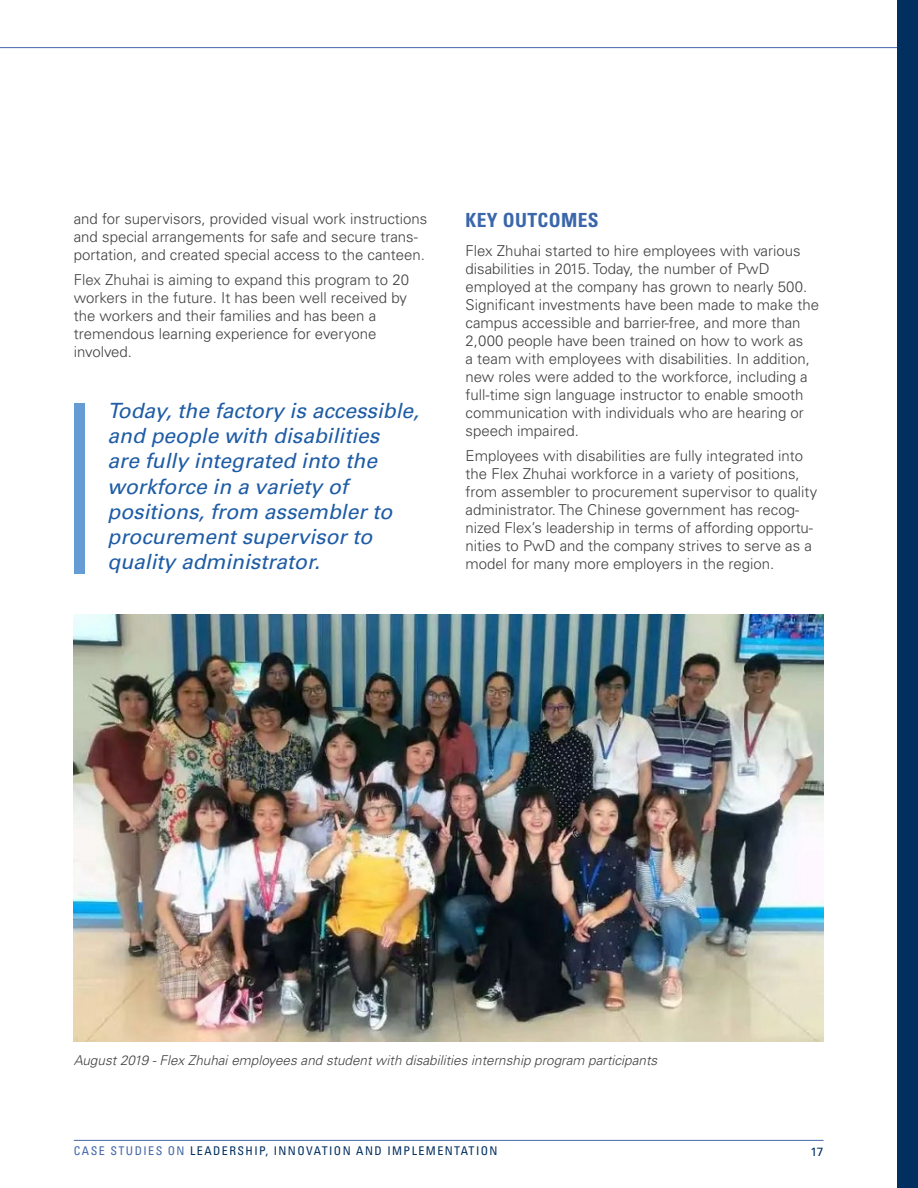
<style>
.page{position:relative;width:918px;height:1188px;background:#fff}
.page>*{position:absolute;margin:0;border:0;box-sizing:border-box;transform-origin:0 0}
.t1{font:italic 21px/25.2px "Univers LT Std";color:#1e5ca5}
.t2{font:700 condensed 19.5px "Univers LT Std";letter-spacing:.02em;color:#3b66ab}
.t3{font:300 15px/18px "Univers LT Std";color:#414042}
.t4{font:italic 300 13.5px "Univers LT Std";color:#414042}
.t5{font:condensed 12px "Univers LT Std";letter-spacing:.12em;color:#002f60}
.t6{font:12px "Univers LT Std";color:#002f60}
.s1{color:#4467a9}
</style>
<div class="page">
<hr style="left:74px;top:1140px;width:750px;height:1px;background:#4467a9">
<hr style="left:0;top:47px;width:897px;height:1px;background:#4467a9">
<div style="left:897px;top:0;width:21px;height:1188px;background:#002f60"></div>
<img style="left:74px;top:614px;width:749px;height:428px">
<div style="left:74px;top:403px;width:11px;height:170px;background:#659cd3"></div>
<p class="t3" style="left:74px;top:210px;width:355px">and for supervisors, provided visual work instructions and special arrangements for safe and secure trans&shy;portation, and created special access to the canteen.</p>
<p class="t3" style="left:74px;top:271px;width:337px">Flex Zhuhai is aiming to expand this program to 20 workers in the future. It has been well received by the workers and their families and has been a tremendous learning experience for everyone involved.</p>
<h1 class="t1" style="left:108px;top:398px;width:313px">Today, the factory is accessible, and people with disabilities<br>are fully integrated into the workforce in a variety of positions, from assembler to procurement supervisor to quality administrator.</h1>
<h2 class="t2" style="left:466px;top:208px;width:135px">KEY OUTCOMES</h2>
<p class="t3" style="left:466px;top:241px;width:355px">Flex Zhuhai started to hire employees with various disabilities in 2015. Today, the number of PwD employed at the company has grown to nearly 500.<br>Significant investments have been made to make the campus accessible and barrier-free, and more than 2,000 people have been trained on how to work as<br>a team with employees with disabilities. In addition, new roles were added to the workforce, including a full-time sign language instructor to enable smooth communication with individuals who are hearing or speech impaired.</p>
<p class="t3" style="left:466px;top:447px;width:353px">Employees with disabilities are fully integrated into the Flex Zhuhai workforce in a variety of positions, from assembler to procurement supervisor to quality administrator. The Chinese government has recog&shy;nized Flex’s leadership in terms of affording opportu&shy;nities to PwD and the company strives to serve as a model for many more employers in the region.</p>
<p class="t4" style="left:74px;top:1052px;width:585px">August 2019 - Flex Zhuhai employees and student with disabilities internship program participants</p>
<p class="t5" style="left:74px;top:1143px;width:425px"><span class="s1">CASE STUDIES ON</span> LEADERSHIP, INNOVATION AND IMPLEMENTATION</p>
<p class="t6" style="left:810px;top:1144px;width:15px">17</p>
</div>
